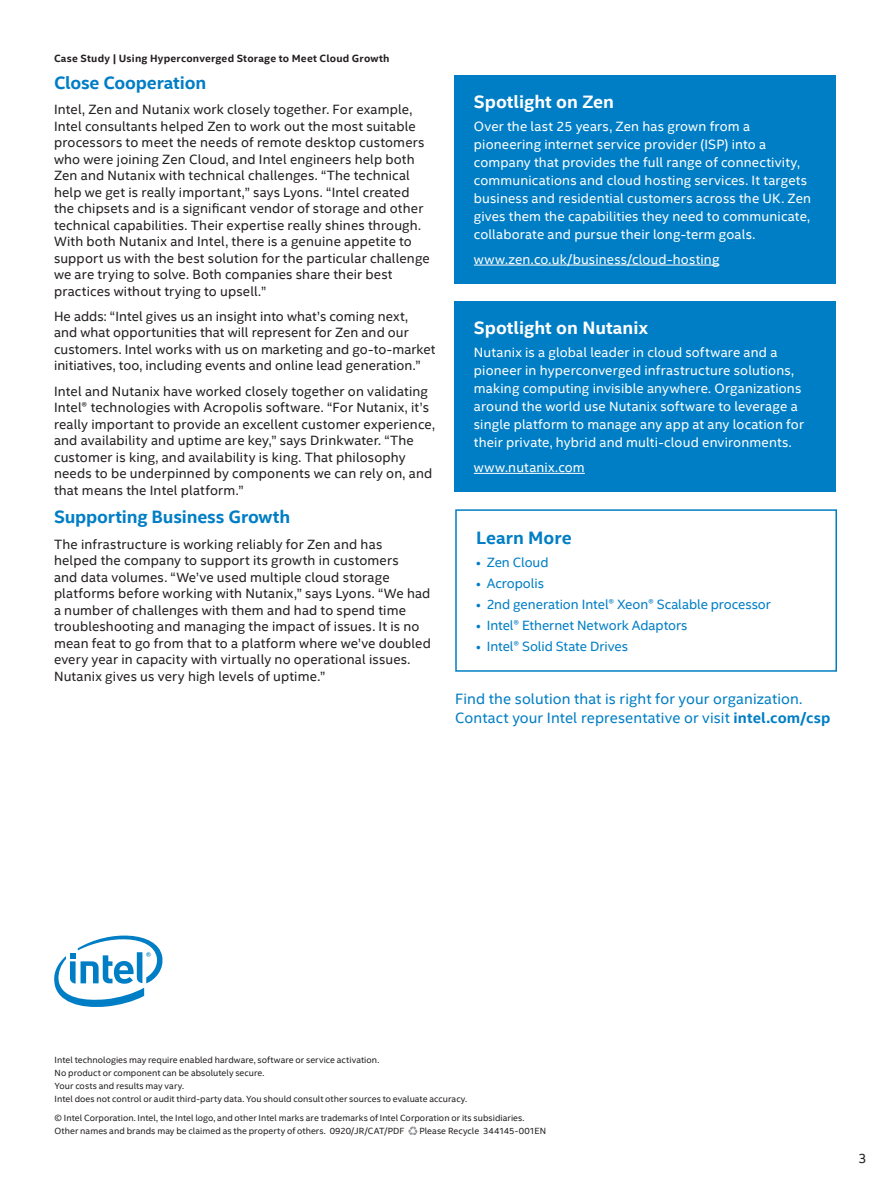
<style>
.page{position:relative;width:891px;height:1188px;background:#fff}
.page>*{position:absolute;margin:0;border:0;box-sizing:border-box;transform-origin:0 0}
.CopyHeaderBlue{font:700 18px "Intel Clear";letter-spacing:-.01em;color:#007ec5}
.Callout_Box_Title{font:700 18px "Intel Clear";color:#fff}
.Blue_Outline_Box_Hea{font:700 18px "Intel Clear";letter-spacing:.005em;color:#007ec5}
.Call_to_Action{font:15px/19.5px "Intel Clear";letter-spacing:.005em;color:#007ec5}
.MainCopy___Caption{font:13.5px/16.5px "Intel Clear";letter-spacing:.01em;color:#231f20}
.Callout_Box_Bullet_1{font:13.5px/18px "Intel Clear";letter-spacing:.01em;color:#fff}
.t1{font:13.5px "Intel Clear";letter-spacing:-.005em;color:#007ec5}
.Document_Header{font:700 10.5px "Intel Clear";letter-spacing:.02em;color:#231f20}
.Lgl_-_Footnotes_and{font:9px/12.8px "Intel Clear";letter-spacing:.005em;color:#231f20}
.s1{font-weight:700}
</style>
<div class="page">
<div style="left:455px;top:509px;width:382px;height:163px;border:2px solid #007ec5"></div>
<div style="left:454px;top:75px;width:382px;height:209px;background:#007ec5"></div>
<hr style="left:474px;top:265px;width:245px;height:1px;background:#fff">
<div style="left:454px;top:301px;width:382px;height:191px;background:#007ec5"></div>
<hr style="left:474px;top:473px;width:111px;height:1px;background:#fff">
<svg style="left:408px;top:1126px;width:10px;height:9px"></svg>
<svg style="left:54px;top:935px;width:109px;height:72px"></svg>
<p class="Document_Header" style="left:54px;top:51px;width:337px">Case Study | Using Hyperconverged Storage to Meet Cloud Growth</p>
<p class="CopyHeaderBlue" style="left:54px;top:70px;width:154px">Close Cooperation</p>
<p class="MainCopy___Caption" style="left:54px;top:101px;width:377px">Intel, Zen and Nutanix work closely together. For example, Intel consultants helped Zen to work out the most suitable processors to meet the needs of remote desktop customers who were joining Zen Cloud, and Intel engineers help both Zen and Nutanix with technical challenges. “The technical help we get is really important,” says Lyons. “Intel created the chipsets and is a significant vendor of storage and other technical capabilities. Their expertise really shines through.<br>With both Nutanix and Intel, there is a genuine appetite to support us with the best solution for the particular challenge we are trying to solve. Both companies share their best practices without trying to upsell.”</p>
<p class="MainCopy___Caption" style="left:54px;top:308px;width:383px">He adds: “Intel gives us an insight into what’s coming next,<br>and what opportunities that will represent for Zen and our customers. Intel works with us on marketing and go-to-market initiatives, too, including events and online lead generation.”</p>
<p class="MainCopy___Caption" style="left:54px;top:382px;width:382px">Intel and Nutanix have worked closely together on validating Intel® technologies with Acropolis software. “For Nutanix, it’s really important to provide an excellent customer experience, and availability and uptime are key,” says Drinkwater. “The customer is king, and availability is king. That philosophy needs to be underpinned by components we can rely on, and that means the Intel platform.”</p>
<p class="CopyHeaderBlue" style="left:54px;top:505px;width:238px">Supporting Business Growth</p>
<p class="MainCopy___Caption" style="left:54px;top:535px;width:378px">The infrastructure is working reliably for Zen and has<br>helped the company to support its growth in customers<br>and data volumes. “We’ve used multiple cloud storage platforms before working with Nutanix,” says Lyons. “We had a number of challenges with them and had to spend time troubleshooting and managing the impact of issues. It is no mean feat to go from that to a platform where we’ve doubled every year in capacity with virtually no operational issues.<br>Nutanix gives us very high levels of uptime.”</p>
<p class="Callout_Box_Title" style="left:474px;top:89px;width:142px">Spotlight on Zen</p>
<p class="Callout_Box_Bullet_1" style="left:474px;top:116px;width:339px">Over the last 25 years, Zen has grown from a pioneering internet service provider (ISP) into a company that provides the full range of connectivity, communications and cloud hosting services. It targets business and residential customers across the UK. Zen gives them the capabilities they need to communicate, collaborate and pursue their long-term goals.</p>
<p class="Callout_Box_Bullet_1" style="left:474px;top:250px;width:247px">www.zen.co.uk/business/cloud-hosting</p>
<p class="Callout_Box_Title" style="left:474px;top:316px;width:176px">Spotlight on Nutanix</p>
<p class="Callout_Box_Bullet_1" style="left:474px;top:343px;width:332px">Nutanix is a global leader in cloud software and a pioneer in hyperconverged infrastructure solutions, making computing invisible anywhere. Organizations around the world use Nutanix software to leverage a single platform to manage any app at any location for their private, hybrid and multi-cloud environments.</p>
<p class="Callout_Box_Bullet_1" style="left:474px;top:458px;width:112px">www.nutanix.com</p>
<p class="Blue_Outline_Box_Hea" style="left:476px;top:526px;width:97px">Learn More</p>
<p class="t1" style="left:476px;top:553px;width:74px">• Zen Cloud</p>
<p class="t1" style="left:476px;top:574px;width:69px">• Acropolis</p>
<p class="t1" style="left:476px;top:595px;width:296px">• 2nd generation Intel® Xeon® Scalable processor</p>
<p class="t1" style="left:476px;top:616px;width:213px">• Intel® Ethernet Network Adaptors</p>
<p class="t1" style="left:476px;top:637px;width:153px">• Intel® Solid State Drives</p>
<p class="Call_to_Action" style="left:455px;top:688px;width:377px">Find the solution that is right for your organization.<br>Contact your Intel representative or visit <span class="s1">intel.com/csp</span></p>
<p class="Lgl_-_Footnotes_and" style="left:55px;top:1053px;width:326px">Intel technologies may require enabled hardware, software or service activation.</p>
<p class="Lgl_-_Footnotes_and" style="left:55px;top:1066px;width:211px">No product or component can be absolutely secure.</p>
<p class="Lgl_-_Footnotes_and" style="left:55px;top:1079px;width:131px">Your costs and results may vary.</p>
<p class="Lgl_-_Footnotes_and" style="left:55px;top:1092px;width:414px">Intel does not control or audit third-party data. You should consult other sources to evaluate accuracy.</p>
<p class="Lgl_-_Footnotes_and" style="left:55px;top:1111px;width:471px">© Intel Corporation. Intel, the Intel logo, and other Intel marks are trademarks of Intel Corporation or its subsidiaries.<br>Other names and brands may be claimed as the property of others. 0920/JR/CAT/PDF</p>
<p class="Lgl_-_Footnotes_and" style="left:419px;top:1124px;width:128px">Please Recycle 344145-001EN</p>
<p class="MainCopy___Caption" style="left:858px;top:1150px;width:10px">3</p>
</div>
